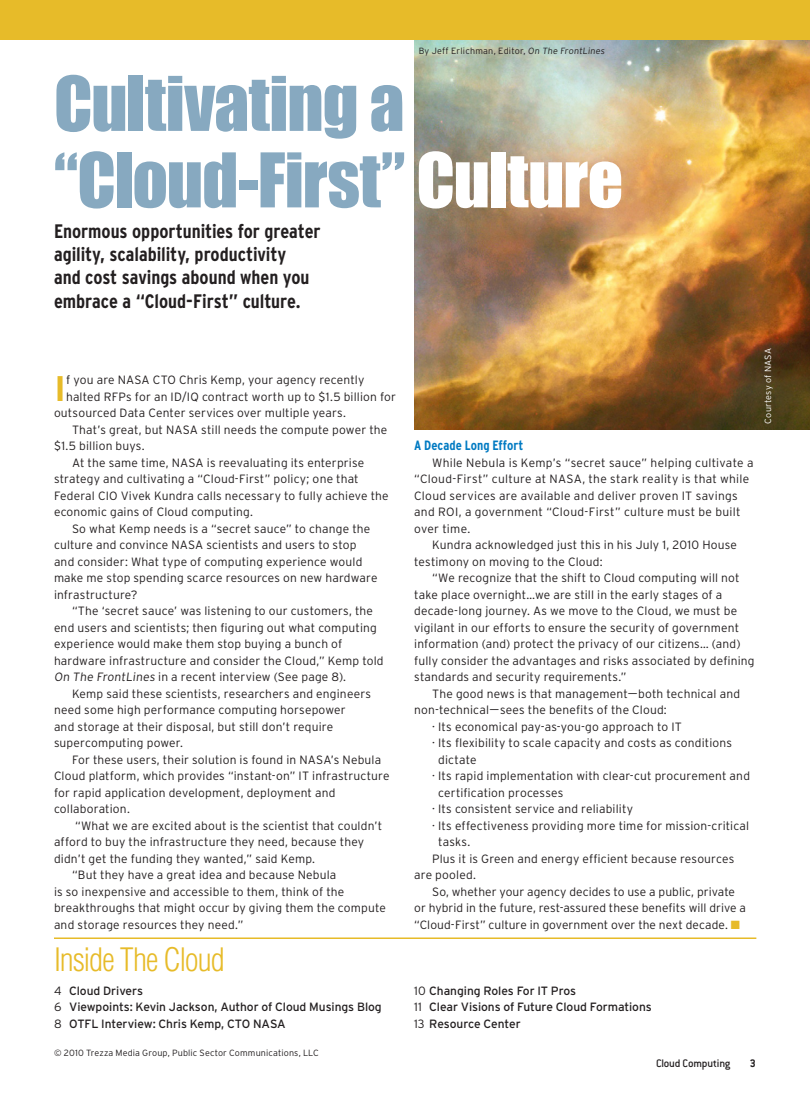
<style>
.page{position:relative;width:810px;height:1107px;background:#fff}
.page>*{position:absolute;margin:0;border:0;box-sizing:border-box;transform-origin:0 0}
.headline{font:69.6px/76.5px "Impact";letter-spacing:-.01em;color:#87a9c0}
.paragraph-no_indent{font:700 35.55px "Interstate";color:#e7bb29}
.paragraph-no_indent-2{font:300 condensed 31.5px "Helvetica";letter-spacing:-.035em;color:#e7bb29}
.deck{font:700 condensed 19.5px/23.4px "Interstate";color:#231f20}
.subhead{font:700 condensed 13.5px "Interstate";color:#007ac2}
.paragraph-no_indent-3{font:300 12px/16.5px "Interstate";letter-spacing:.015em;color:#231f20}
.paragraph-no_indent-4{font:12px "Interstate";letter-spacing:-.005em;color:#231f20}
.t1{font:500 12px "Conduit ITC Std";letter-spacing:-.015em;color:#231f20}
.t2{font:700 12px "Conduit ITC Std";color:#231f20}
.Eagle_body_no_indent{font:300 9px "Interstate";letter-spacing:.015em;color:#231f20}
.paragraph-no_indent-5{font:300 9px "Interstate";letter-spacing:.02em;color:#231f20}
.paragraph-no_indent-6{font:300 9px "Interstate";letter-spacing:.02em;color:#fff}
.s1{color:#fff}
.s2{font-weight:300}
.s3{color:#e7bb29}
</style>
<div class="page">
<hr style="left:54px;top:937px;width:702px;height:2px;background:#e7bb29">
<img style="left:414px;top:40px;width:396px;height:390px">
<div style="left:0;top:0;width:810px;height:40px;background:#e7bb29"></div>
<p class="paragraph-no_indent-5" style="left:419px;top:46px;width:189px">By Jeff Erlichman, Editor, On The FrontLines</p>
<p class="headline" style="left:54px;top:65px;width:571px">Cultivating a “Cloud-First” <span class="s1">Culture</span></p>
<p class="deck" style="left:54px;top:219px;width:268px">Enormous opportunities for greater agility, scalability, productivity<br>and cost savings abound when you embrace a “Cloud-First” culture.</p>
<p class="paragraph-no_indent" style="left:54px;top:368px;width:14px">I</p>
<p class="paragraph-no_indent-3" style="left:66px;top:371px;width:300px">f you are NASA CTO Chris Kemp, your agency recently</p>
<p class="paragraph-no_indent-3" style="left:66px;top:388px;width:332px">halted RFPs for an ID/IQ contract worth up to $1.5 billion for</p>
<p class="paragraph-no_indent-3" style="left:54px;top:404px;width:294px">outsourced Data Center services over multiple years.</p>
<p class="paragraph-no_indent-3" style="left:54px;top:421px;width:335px;text-indent:18px">That’s great, but NASA still needs the compute power the $1.5 billion buys.</p>
<p class="paragraph-no_indent-3" style="left:54px;top:454px;width:336px;text-indent:18px">At the same time, NASA is reevaluating its enterprise strategy and cultivating a “Cloud-First” policy; one that Federal CIO Vivek Kundra calls necessary to fully achieve the economic gains of Cloud computing.</p>
<p class="paragraph-no_indent-3" style="left:54px;top:520px;width:325px;text-indent:18px">So what Kemp needs is a “secret sauce” to change the culture and convince NASA scientists and users to stop and consider: What type of computing experience would make me stop spending scarce resources on new hardware infrastructure?</p>
<p class="paragraph-no_indent-3" style="left:54px;top:602px;width:331px;text-indent:18px">“The ‘secret sauce’ was listening to our customers, the end users and scientists; then figuring out what computing experience would make them stop buying a bunch of hardware infrastructure and consider the Cloud,” Kemp told On The FrontLines in a recent interview (See page 8).</p>
<p class="paragraph-no_indent-3" style="left:54px;top:685px;width:319px;text-indent:18px">Kemp said these scientists, researchers and engineers need some high performance computing horsepower<br>and storage at their disposal, but still don’t require supercomputing power.</p>
<p class="paragraph-no_indent-3" style="left:54px;top:751px;width:337px;text-indent:18px">For these users, their solution is found in NASA’s Nebula Cloud platform, which provides “instant-on” IT infrastructure for rapid application development, deployment and collaboration.</p>
<p class="paragraph-no_indent-3" style="left:54px;top:817px;width:330px;text-indent:21px">“What we are excited about is the scientist that couldn’t afford to buy the infrastructure they need, because they didn’t get the funding they wanted,” said Kemp.</p>
<p class="paragraph-no_indent-3" style="left:54px;top:866px;width:334px;text-indent:18px">“But they have a great idea and because Nebula<br>is so inexpensive and accessible to them, think of the breakthroughs that might occur by giving them the compute and storage resources they need.”</p>
<p class="paragraph-no_indent-2" style="left:54px;top:942px;width:172px">Inside The Cloud</p>
<p class="paragraph-no_indent-4" style="left:54px;top:984px;width:90px"><span class="s2">4</span> Cloud Drivers</p>
<p class="paragraph-no_indent-4" style="left:54px;top:1000px;width:329px"><span class="s2">6</span> Viewpoints: Kevin Jackson, Author of Cloud Musings Blog</p>
<p class="paragraph-no_indent-4" style="left:54px;top:1017px;width:233px"><span class="s2">8</span> OTFL Interview: Chris Kemp, CTO NASA</p>
<p class="Eagle_body_no_indent" style="left:54px;top:1048px;width:266px">© 2010 Trezza Media Group, Public Sector Communications, LLC</p>
<p class="subhead" style="left:414px;top:438px;width:111px">A Decade Long Effort</p>
<p class="paragraph-no_indent-3" style="left:414px;top:454px;width:341px;text-indent:18px">While Nebula is Kemp’s “secret sauce” helping cultivate a “Cloud-First” culture at NASA, the stark reality is that while Cloud services are available and deliver proven IT savings and ROI, a government “Cloud-First” culture must be built over time.</p>
<p class="paragraph-no_indent-3" style="left:414px;top:536px;width:324px;text-indent:18px">Kundra acknowledged just this in his July 1, 2010 House testimony on moving to the Cloud:</p>
<p class="paragraph-no_indent-3" style="left:414px;top:569px;width:342px;text-indent:18px">“We recognize that the shift to Cloud computing will not take place overnight…we are still in the early stages of a decade-long journey. As we move to the Cloud, we must be vigilant in our efforts to ensure the security of government information (and) protect the privacy of our citizens… (and) fully consider the advantages and risks associated by defining standards and security requirements.”</p>
<p class="paragraph-no_indent-3" style="left:414px;top:685px;width:327px;text-indent:18px">The good news is that management—both technical and non-technical—sees the benefits of the Cloud:</p>
<p class="paragraph-no_indent-3" style="left:432px;top:718px;width:251px">· Its economical pay-as-you-go approach to IT</p>
<p class="paragraph-no_indent-3" style="left:438px;top:734px;width:295px;text-indent:-6px">· Its flexibility to scale capacity and costs as conditions dictate</p>
<p class="paragraph-no_indent-3" style="left:438px;top:767px;width:313px;text-indent:-6px">· Its rapid implementation with clear-cut procurement and certification processes</p>
<p class="paragraph-no_indent-3" style="left:432px;top:800px;width:202px">· Its consistent service and reliability</p>
<p class="paragraph-no_indent-3" style="left:438px;top:817px;width:313px;text-indent:-6px">· Its effectiveness providing more time for mission-critical tasks.</p>
<p class="paragraph-no_indent-3" style="left:414px;top:850px;width:322px;text-indent:18px">Plus it is Green and energy efficient because resources are pooled.</p>
<p class="paragraph-no_indent-3" style="left:414px;top:883px;width:333px;text-align:center">So, whether your agency decides to use a public, private<br>or hybrid in the future, rest-assured these benefits will drive a “Cloud-First” culture in government over the next decade. <span class="s3">■</span></p>
<p class="paragraph-no_indent-6" style="left:763px;top:424px;width:77px;rotate:-90deg">Courtesy of NASA</p>
<p class="paragraph-no_indent-4" style="left:414px;top:984px;width:163px"><span class="s2">10</span> Changing Roles For IT Pros</p>
<p class="paragraph-no_indent-4" style="left:414px;top:1000px;width:239px"><span class="s2">11</span> Clear Visions of Future Cloud Formations</p>
<p class="paragraph-no_indent-4" style="left:414px;top:1017px;width:108px"><span class="s2">13</span> Resource Center</p>
<p class="t1" style="left:656px;top:1056px;width:76px">Cloud Computing</p>
<p class="t2" style="left:750px;top:1056px;width:8px">3</p>
</div>
